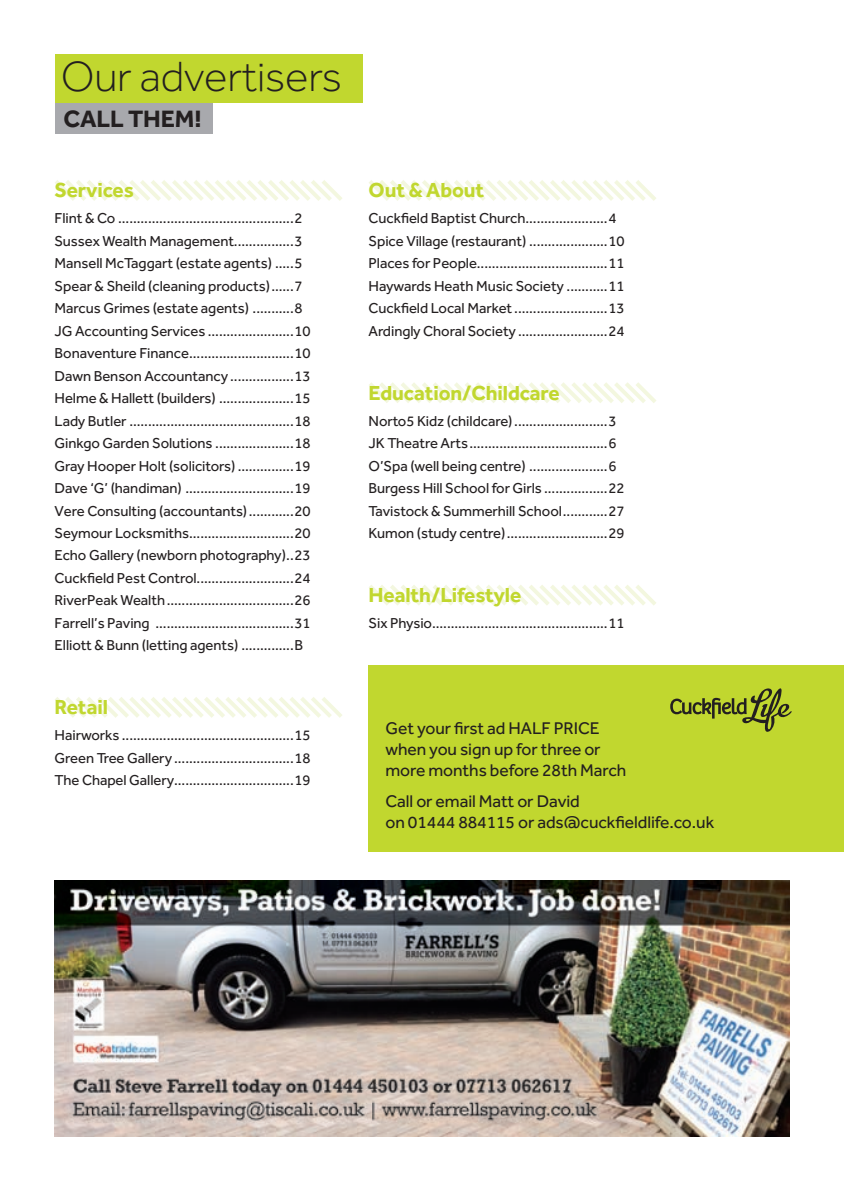
<style>
.page{position:relative;width:844px;height:1191px;background:#fff}
.page>*{position:absolute;margin:0;border:0;box-sizing:border-box;transform-origin:0 0}
.t1{font:300 43.75px "Effra";letter-spacing:-.005em;color:#231f20}
.t2{font:700 24.5px "Effra";letter-spacing:-.005em;color:#231f20}
.t3{font:700 21px "Effra";letter-spacing:-.005em;color:#c1d72f}
.t4{font:17.5px/21px "Effra";letter-spacing:-.005em;color:#231f20}
.t5{font:14.88px/22.4px "Effra";letter-spacing:-.005em;color:#231f20}
</style>
<div class="page">
<div style="left:55px;top:55px;width:307px;height:48px;background:#c1d72f"></div>
<div style="left:55px;top:103px;width:157px;height:31px;background:#a8a9ad"></div>
<svg style="left:55px;top:180px;width:287px;height:21px"></svg>
<svg style="left:55px;top:697px;width:287px;height:21px"></svg>
<svg style="left:369px;top:180px;width:287px;height:21px"></svg>
<svg style="left:369px;top:382px;width:287px;height:21px"></svg>
<svg style="left:369px;top:585px;width:287px;height:21px"></svg>
<img style="left:55px;top:881px;width:734px;height:255px">
<div style="left:368px;top:665px;width:475px;height:186px;background:#c1d72f"></div>
<svg style="left:670px;top:688px;width:121px;height:44px"></svg>
<h1 class="t1" style="left:61px;top:52px;width:283px">Our advertisers</h1>
<h2 class="t2" style="left:63px;top:104px;width:140px">CALL THEM!</h2>
<h3 class="t3" style="left:55px;top:178px;width:81px">Services</h3>
<p class="t5" style="left:55px;top:207px;width:257px">Flint &amp; Co ...............................................2<br>Sussex Wealth Management................3<br>Mansell McTaggart (estate agents) .....5<br>Spear &amp; Sheild (cleaning products)......7<br>Marcus Grimes (estate agents) ...........8<br>JG Accounting Services .......................10<br>Bonaventure Finance............................10<br>Dawn Benson Accountancy .................13<br>Helme &amp; Hallett (builders) ....................15<br>Lady Butler ............................................18<br>Ginkgo Garden Solutions .....................18<br>Gray Hooper Holt (solicitors) ...............19<br>Dave ‘G’ (handiman) .............................19<br>Vere Consulting (accountants)............20<br>Seymour Locksmiths............................20<br>Echo Gallery (newborn photography)..23<br>Cuckfield Pest Control..........................24<br>RiverPeak Wealth..................................26<br>Farrell’s Paving .....................................31<br>Elliott &amp; Bunn (letting agents) ..............B</p>
<h3 class="t3" style="left:55px;top:694px;width:55px">Retail</h3>
<p class="t5" style="left:55px;top:724px;width:257px;text-align:justify">Hairworks ..............................................15<br>Green Tree Gallery ................................18<br>The Chapel Gallery................................19</p>
<h3 class="t3" style="left:368px;top:178px;width:117px">Out &amp; About</h3>
<p class="t5" style="left:368px;top:207px;width:257px">Cuckfield Baptist Church......................4<br>Spice Village (restaurant) .....................10<br>Places for People...................................11<br>Haywards Heath Music Society ...........11<br>Cuckfield Local Market.........................13<br>Ardingly Choral Society ........................24</p>
<h3 class="t3" style="left:368px;top:380px;width:193px">Education/Childcare</h3>
<p class="t5" style="left:368px;top:409px;width:257px">Norto5 Kidz (childcare).........................3<br>JK Theatre Arts.....................................6<br>O’Spa (well being centre) .....................6<br>Burgess Hill School for Girls .................22<br>Tavistock &amp; Summerhill School............27<br>Kumon (study centre)...........................29</p>
<h3 class="t3" style="left:368px;top:582px;width:154px">Health/Lifestyle</h3>
<p class="t5" style="left:368px;top:611px;width:257px">Six Physio...............................................11</p>
<p class="t4" style="left:385px;top:717px;width:135px">Get your first ad half</p>
<p class="t4" style="left:385px;top:717px;width:242px;text-indent:168px">price<br>when you sign up for three or more months before 28th March</p>
<p class="t4" style="left:385px;top:790px;width:330px">Call or email Matt or David<br>on 01444 884115 or ads@cuckfieldlife.co.uk</p>
</div>
